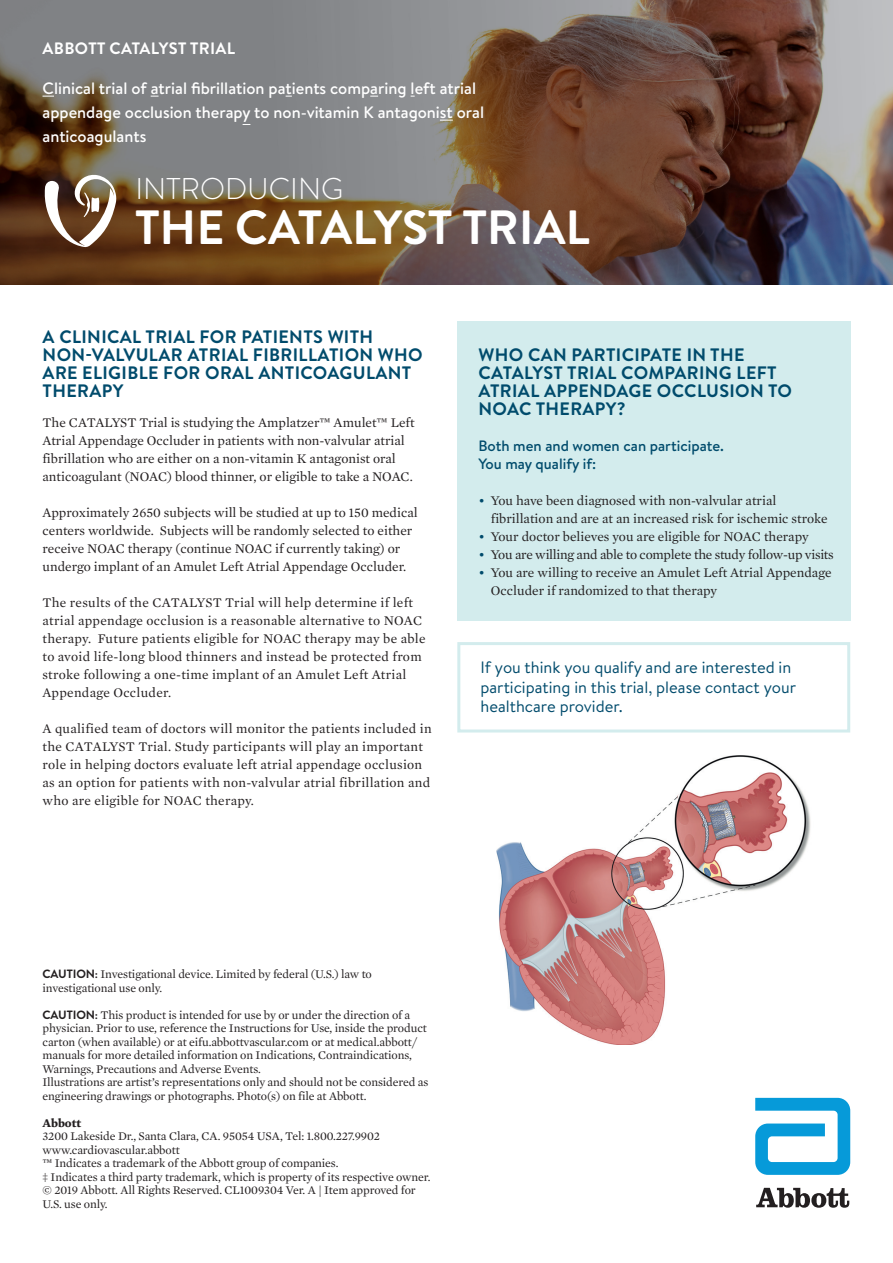
<style>
.page{position:relative;width:893px;height:1263px;background:#fff}
.page>*{position:absolute;margin:0;border:0;box-sizing:border-box;transform-origin:0 0}
.t1{font:700 48px "Brandon Grotesque";color:#fff}
.t2{font:300 30px "Brandon Grotesque";color:#fff}
.t3{font:700 18px/18px "Brandon Text";letter-spacing:.02em;color:#004b6c}
.t4{font:500 16.5px/24px "Brandon Text";color:#fff}
.t5{font:16.5px/19.5px "Brandon Text";color:#004b6c}
.t6{font:700 16.5px "Brandon Grotesque";letter-spacing:.02em;color:#fff}
.t7{font:500 15px/18px "Brandon Text";color:#004b6c}
.t8{font:13.5px/18px "Mercury Text G1";color:#231f20}
.t9{font:13.5px/18px "Mercury Text G1";letter-spacing:.02em;color:#231f20}
.t10{font:13.5px "Mercury Text G1";letter-spacing:-.02em;color:#231f20}
.t11{font:12px/13.5px "Mercury Text G1";letter-spacing:-.01em;color:#231f20}
.t12{font:700 12px "Mercury Text G1";letter-spacing:-.01em;color:#231f20}
.s1{color:#004b6c}
.s2{font-family:"Brandon Grotesque";font-weight:700}
</style>
<div class="page">
<img style="left:497px;top:755px;width:314px;height:290px">
<img style="left:0;top:0;width:893px;height:285px">
<svg style="left:756px;top:1188px;width:93px;height:20px"></svg>
<svg style="left:755px;top:1098px;width:95px;height:77px"></svg>
<div style="left:457px;top:322px;width:393px;height:299px;background:#d3eced"></div>
<svg style="left:440px;top:120px;width:13px;height:1px"></svg>
<svg style="left:42px;top:174px;width:75px;height:73px"></svg>
<div style="left:457px;top:642px;width:393px;height:90px;border:3px solid #d3eced"></div>
<h3 class="t6" style="left:43px;top:37px;width:194px">ABBOTT CATALYST TRIAL</h3>
<h3 class="t4" style="left:43px;top:76px;width:443px">Clinical trial of atrial fibrillation patients comparing left atrial appendage occlusion therapy to non-vitamin K antagonist oral anticoagulants</h3>
<h2 class="t2" style="left:135px;top:168px;width:210px">INTRODUCING</h2>
<h1 class="t1" style="left:135px;top:194px;width:456px">THE CATALYST TRIAL</h1>
<h3 class="t3" style="left:43px;top:327px;width:382px">A CLINICAL TRIAL FOR PATIENTS WITH<br>NON-VALVULAR ATRIAL FIBRILLATION WHO<br>ARE ELIGIBLE FOR ORAL ANTICOAGULANT<br>THERAPY</h3>
<p class="t8" style="left:43px;top:413px;width:374px">The CATALYST Trial is studying the Amplatzer™ Amulet™ Left Atrial Appendage Occluder in patients with non-valvular atrial fibrillation who are either on a non-vitamin K antagonist oral anticoagulant (NOAC) blood thinner, or eligible to take a NOAC.</p>
<p class="t8" style="left:43px;top:503px;width:377px">Approximately 2650 subjects will be studied at up to 150 medical centers worldwide. Subjects will be randomly selected to either receive NOAC therapy (continue NOAC if currently taking) or undergo implant of an Amulet Left Atrial Appendage Occluder.</p>
<p class="t9" style="left:43px;top:593px;width:385px">The results of the CATALYST Trial will help determine if left atrial appendage occlusion is a reasonable alternative to NOAC therapy. Future patients eligible for NOAC therapy may be able to avoid life-long blood thinners and instead be protected from stroke following a one-time implant of an Amulet Left Atrial Appendage Occluder.</p>
<p class="t9" style="left:43px;top:719px;width:391px">A qualified team of doctors will monitor the patients included in the CATALYST Trial. Study participants will play an important role in helping doctors evaluate left atrial appendage occlusion as an option for patients with non-valvular atrial fibrillation and who are eligible for NOAC therapy.</p>
<h3 class="t3" style="left:478px;top:345px;width:315px">WHO CAN PARTICIPATE IN THE<br>CATALYST TRIAL COMPARING LEFT<br>ATRIAL APPENDAGE OCCLUSION TO<br>NOAC THERAPY?</h3>
<p class="t7" style="left:478px;top:436px;width:247px">Both men and women can participate.<br>You may qualify if:</p>
<p class="t8" style="left:491px;top:491px;width:338px;text-indent:-13px"><span class="s1">•</span> You have been diagnosed with non-valvular atrial fibrillation and are at an increased risk for ischemic stroke</p>
<p class="t8" style="left:478px;top:527px;width:332px"><span class="s1">•</span> Your doctor believes you are eligible for NOAC therapy</p>
<p class="t10" style="left:478px;top:546px;width:357px"><span class="s1">•</span> You are willing and able to complete the study follow-up visits</p>
<p class="t8" style="left:491px;top:563px;width:342px;text-indent:-13px"><span class="s1">•</span> You are willing to receive an Amulet Left Atrial Appendage<br>Occluder if randomized to that therapy</p>
<h3 class="t5" style="left:480px;top:657px;width:317px">If you think you qualify and are interested in participating in this trial, please contact your healthcare provider.</h3>
<p class="t11" style="left:43px;top:967px;width:331px"><span class="s2">CAUTION:</span> Investigational device. Limited by federal (U.S.) law to investigational use only.</p>
<p class="t11" style="left:43px;top:1008px;width:387px"><span class="s2">CAUTION:</span> This product is intended for use by or under the direction of a physician. Prior to use, reference the Instructions for Use, inside the product carton (when available) or at eifu.abbottvascular.com or at medical.abbott/ manuals for more detailed information on Indications, Contraindications, Warnings, Precautions and Adverse Events.<br>Illustrations are artist’s representations only and should not be considered as engineering drawings or photographs. Photo(s) on file at Abbott.</p>
<p class="t12" style="left:43px;top:1115px;width:40px">Abbott</p>
<p class="t11" style="left:43px;top:1129px;width:390px">3200 Lakeside Dr., Santa Clara, CA. 95054 USA, Tel: 1.800.227.9902 www.cardiovascular.abbott<br>™ Indicates a trademark of the Abbott group of companies.<br>‡ Indicates a third party trademark, which is property of its respective owner. © 2019 Abbott. All Rights Reserved. CL1009304 Ver. A | Item approved for U.S. use only.</p>
</div>
